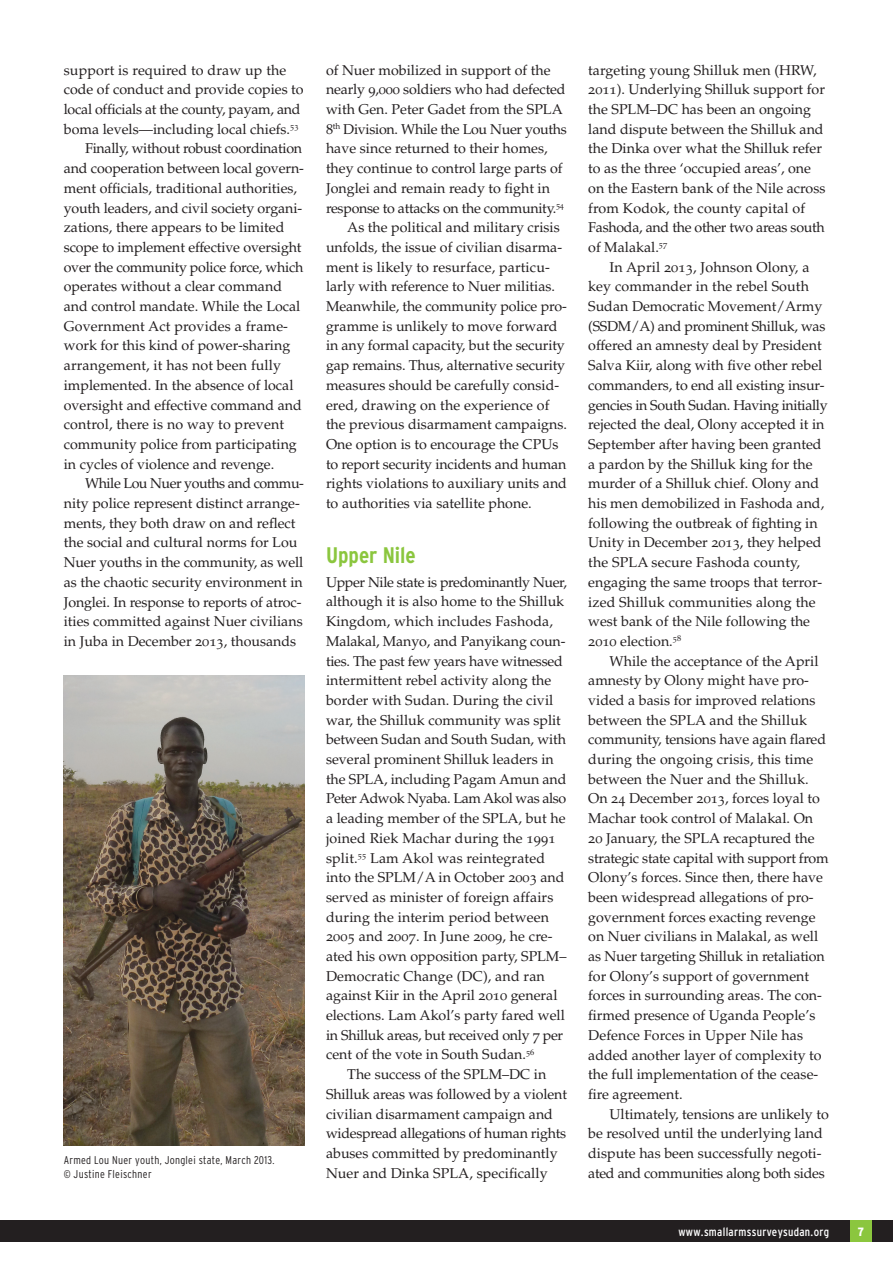
<style>
.page{position:relative;width:893px;height:1263px;background:#fff}
.page>*{position:absolute;margin:0;border:0;box-sizing:border-box;transform-origin:0 0}
.t1{font:700 condensed 22.5px "Interstate";color:#8bc63e}
.t2{font:14.25px/19.6px "Palatino";color:#231f20}
.t3{font:14.25px "Palatino";letter-spacing:-.02em;color:#231f20}
.t4{font:14.25px "Palatino";letter-spacing:-.035em;color:#231f20}
.t5{font:condensed 12px "Interstate";letter-spacing:.025em;color:#fff}
.t6{font:900 condensed 12px "Interstate";color:#fff}
.t7{font:300 condensed 11.25px/13.5px "Interstate";letter-spacing:.025em;color:#231f20}
.s1{font-family:"Palatino SC"}
</style>
<div class="page">
<div style="left:0;top:1220px;width:893px;height:22px;background:#231f20"></div>
<div style="left:850px;top:1220px;width:22px;height:22px;background:#8bc63e"></div>
<img style="left:64px;top:675px;width:241px;height:471px">
<p class="t2" style="left:64px;top:60px;width:224px">support is required to draw up the</p>
<p class="t2" style="left:64px;top:80px;width:241px">code of conduct and provide copies to</p>
<p class="t3" style="left:64px;top:101px;width:238px">local officials at the county, payam, and</p>
<p class="t2" style="left:64px;top:119px;width:236px">boma levels—including local chiefs.<sup>53</sup></p>
<p class="t3" style="left:85px;top:140px;width:219px">Finally, without robust coordination</p>
<p class="t2" style="left:64px;top:159px;width:242px">and cooperation between local govern-</p>
<p class="t2" style="left:64px;top:178px;width:235px">ment officials, traditional authorities,</p>
<p class="t2" style="left:64px;top:198px;width:240px">youth leaders, and civil society organi-</p>
<p class="t2" style="left:64px;top:218px;width:222px">zations, there appears to be limited</p>
<p class="t2" style="left:64px;top:238px;width:239px">scope to implement effective oversight</p>
<p class="t3" style="left:64px;top:258px;width:241px">over the community police force, which</p>
<p class="t2" style="left:64px;top:277px;width:220px">operates without a clear command</p>
<p class="t2" style="left:64px;top:297px;width:238px">and control mandate. While the Local</p>
<p class="t2" style="left:64px;top:316px;width:226px">Government Act provides a frame-</p>
<p class="t2" style="left:64px;top:336px;width:228px">work for this kind of power-sharing</p>
<p class="t2" style="left:64px;top:356px;width:219px">arrangement, it has not been fully</p>
<p class="t2" style="left:64px;top:375px;width:231px">implemented. In the absence of local</p>
<p class="t2" style="left:64px;top:395px;width:240px">oversight and effective command and</p>
<p class="t2" style="left:64px;top:415px;width:222px">control, there is no way to prevent</p>
<p class="t2" style="left:64px;top:434px;width:235px">community police from participating</p>
<p class="t2" style="left:64px;top:454px;width:212px">in cycles of violence and revenge.</p>
<p class="t4" style="left:85px;top:475px;width:220px">While Lou Nuer youths and commu-</p>
<p class="t2" style="left:64px;top:494px;width:238px">nity police represent distinct arrange-</p>
<p class="t2" style="left:64px;top:513px;width:233px">ments, they both draw on and reflect</p>
<p class="t2" style="left:64px;top:533px;width:235px">the social and cultural norms for Lou</p>
<p class="t2" style="left:64px;top:553px;width:241px">Nuer youths in the community, as well</p>
<p class="t2" style="left:64px;top:572px;width:241px">as the chaotic security environment in</p>
<p class="t2" style="left:64px;top:592px;width:239px">Jonglei. In response to reports of atroc-</p>
<p class="t2" style="left:64px;top:612px;width:240px">ities committed against Nuer civilians</p>
<p class="t2" style="left:64px;top:631px;width:234px">in Juba in December <span class="s1">2013</span>, thousands</p>
<p class="t7" style="left:64px;top:1153px;width:212px">Armed Lou Nuer youth, Jonglei state, March 2013. © Justine Fleischner</p>
<p class="t2" style="left:326px;top:60px;width:226px">of Nuer mobilized in support of the</p>
<p class="t2" style="left:326px;top:80px;width:241px">nearly <span class="s1">9</span>,<span class="s1">000</span> soldiers who had defected</p>
<p class="t2" style="left:326px;top:100px;width:238px">with Gen. Peter Gadet from the SPLA</p>
<p class="t3" style="left:326px;top:121px;width:242px"><span class="s1">8</span><sup>th</sup> Division. While the Lou Nuer youths</p>
<p class="t2" style="left:326px;top:139px;width:223px">have since returned to their homes,</p>
<p class="t2" style="left:326px;top:159px;width:238px">they continue to control large parts of</p>
<p class="t2" style="left:326px;top:178px;width:226px">Jonglei and remain ready to fight in</p>
<p class="t3" style="left:326px;top:199px;width:240px">response to attacks on the community.<sup>54</sup></p>
<p class="t2" style="left:347px;top:218px;width:214px">As the political and military crisis</p>
<p class="t2" style="left:326px;top:238px;width:238px">unfolds, the issue of civilian disarma-</p>
<p class="t2" style="left:326px;top:257px;width:225px">ment is likely to resurface, particu-</p>
<p class="t2" style="left:326px;top:277px;width:231px">larly with reference to Nuer militias.</p>
<p class="t2" style="left:326px;top:297px;width:242px">Meanwhile, the community police pro-</p>
<p class="t2" style="left:326px;top:316px;width:233px">gramme is unlikely to move forward</p>
<p class="t2" style="left:326px;top:336px;width:240px">in any formal capacity, but the security</p>
<p class="t2" style="left:326px;top:356px;width:241px">gap remains. Thus, alternative security</p>
<p class="t2" style="left:326px;top:375px;width:235px">measures should be carefully consid-</p>
<p class="t2" style="left:326px;top:395px;width:225px">ered, drawing on the experience of</p>
<p class="t2" style="left:326px;top:415px;width:242px">the previous disarmament campaigns.</p>
<p class="t2" style="left:326px;top:434px;width:234px">One option is to encourage the CPUs</p>
<p class="t2" style="left:326px;top:454px;width:242px">to report security incidents and human</p>
<p class="t2" style="left:326px;top:474px;width:242px">rights violations to auxiliary units and</p>
<p class="t2" style="left:326px;top:494px;width:207px">to authorities via satellite phone.</p>
<h1 class="t1" style="left:326px;top:542px;width:91px">Upper Nile</h1>
<p class="t2" style="left:326px;top:572px;width:242px">Upper Nile state is predominantly Nuer, although it is also home to the Shilluk Kingdom, which includes Fashoda, Malakal, Manyo, and Panyikang coun&shy;ties. The past few years have witnessed intermittent rebel activity along the border with Sudan. During the civil war, the Shilluk community was split between Sudan and South Sudan, with several prominent Shilluk leaders in the SPLA, including Pagam Amun and Peter Adwok Nyaba. Lam Akol was also a leading member of the SPLA, but he joined Riek Machar during the <span class="s1">1991 </span>split.<sup>55</sup> Lam Akol was reintegrated into the SPLM/A in October <span class="s1">2003</span> and served as minister of foreign affairs during the interim period between <span class="s1">2005</span> and <span class="s1">2007</span>. In June <span class="s1">2009</span>, he cre&shy;ated his own opposition party, SPLM– Democratic Change (DC), and ran against Kiir in the April <span class="s1">2010</span> general elections. Lam Akol’s party fared well in Shilluk areas, but received only <span class="s1">7</span> per cent of the vote in South Sudan.<sup>56</sup></p>
<p class="t2" style="left:326px;top:1065px;width:242px;text-indent:21px">The success of the SPLM–DC in Shilluk areas was followed by a violent civilian disarmament campaign and widespread allegations of human rights abuses committed by predominantly Nuer and Dinka SPLA, specifically</p>
<p class="t2" style="left:588px;top:60px;width:239px">targeting young Shilluk men (HRW, <span class="s1">2011</span>). Underlying Shilluk support for the SPLM–DC has been an ongoing land dispute between the Shilluk and the Dinka over what the Shilluk refer to as the three ‘occupied areas’, one on the Eastern bank of the Nile across from Kodok, the county capital of Fashoda, and the other two areas south of Malakal.<sup>57</sup></p>
<p class="t2" style="left:588px;top:257px;width:241px;text-indent:21px">In April <span class="s1">2013</span>, Johnson Olony, a key commander in the rebel South Sudan Democratic Movement/Army (SSDM/A) and prominent Shilluk, was offered an amnesty deal by President Salva Kiir, along with five other rebel commanders, to end all existing insur&shy;gencies in South Sudan. Having initially rejected the deal, Olony accepted it in September after having been granted a pardon by the Shilluk king for the murder of a Shilluk chief. Olony and his men demobilized in Fashoda and, following the outbreak of fighting in Unity in December <span class="s1">2013</span>, they helped the SPLA secure Fashoda county, engaging the same troops that terror&shy;ized Shilluk communities along the west bank of the Nile following the <span class="s1">2010</span> election.<sup>58</sup></p>
<p class="t2" style="left:588px;top:651px;width:242px;text-indent:21px">While the acceptance of the April amnesty by Olony might have pro&shy;vided a basis for improved relations between the SPLA and the Shilluk community, tensions have again flared during the ongoing crisis, this time between the Nuer and the Shilluk.<br>On <span class="s1">24</span> December <span class="s1">2013</span>, forces loyal to Machar took control of Malakal. On <span class="s1">20</span> January, the SPLA recaptured the strategic state capital with support from Olony’s forces. Since then, there have been widespread allegations of pro&shy;government forces exacting revenge on Nuer civilians in Malakal, as well as Nuer targeting Shilluk in retaliation for Olony’s support of government forces in surrounding areas. The con&shy;firmed presence of Uganda People’s Defence Forces in Upper Nile has added another layer of complexity to the full implementation of the cease&shy;fire agreement.</p>
<p class="t2" style="left:588px;top:1104px;width:242px;text-indent:21px">Ultimately, tensions are unlikely to be resolved until the underlying land dispute has been successfully negoti&shy;ated and communities along both sides</p>
<p class="t5" style="left:678px;top:1225px;width:152px">www.smallarmssurveysudan.org</p>
<p class="t6" style="left:858px;top:1225px;width:8px">7</p>
</div>
